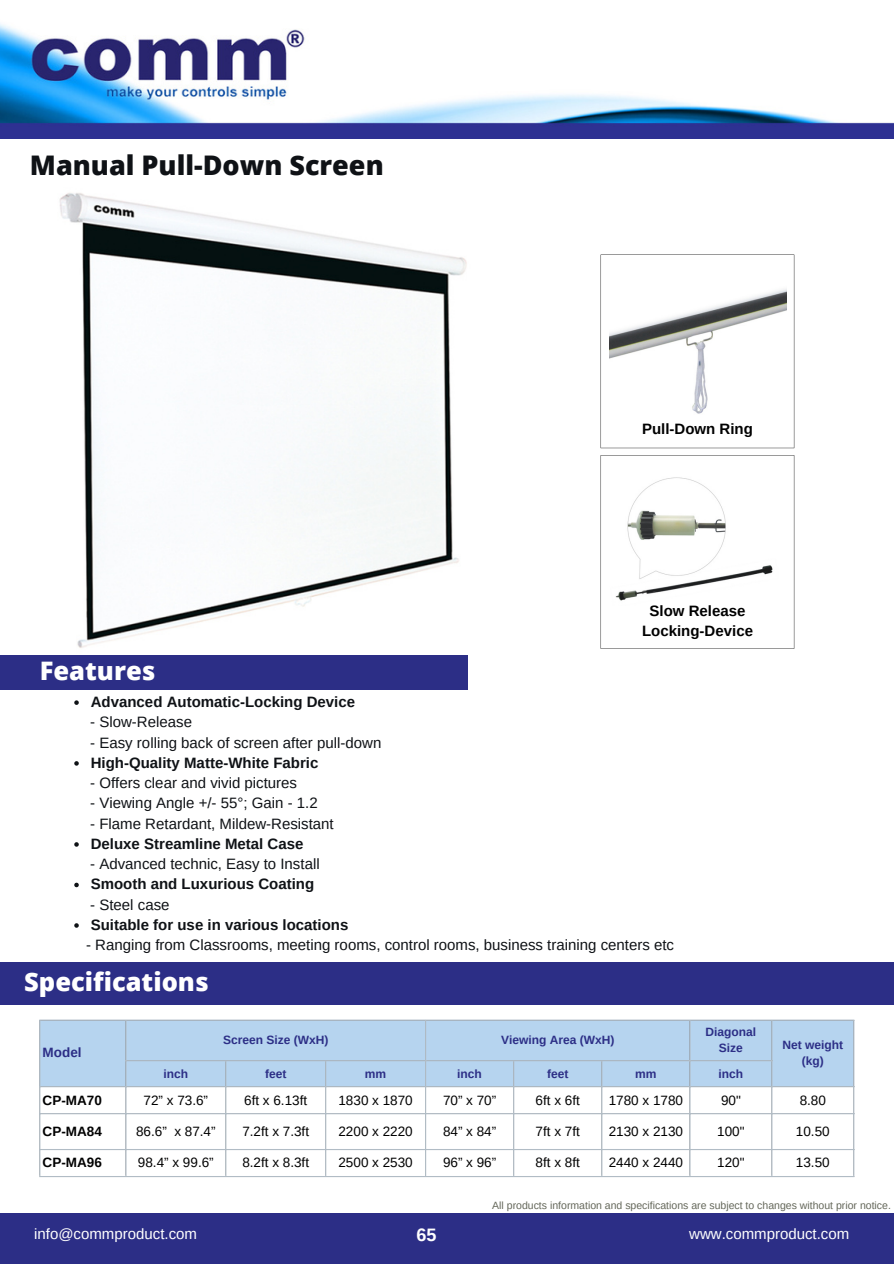
<style>
.page{position:relative;width:894px;height:1264px;background:#fff}
.page>*{position:absolute;margin:0;border:0;box-sizing:border-box;transform-origin:0 0}
.t1{font:800 27px "Open Sans";color:#0f1216}
.t2{font:800 25.5px "Open Sans";color:#fff}
.t3{font:700 18px "Arimo";color:#fff}
.t4{font:15px/20.2px "Arimo";color:#0f1216}
.t5{font:700 15px "Arimo";color:#0f1216}
.t6{font:15px "Arimo";color:#fff}
.t7{font:700 15px/20.2px "Arimo";color:#000;text-align:center}
.t8{font:13.5px "Arimo";color:#000}
.t9{font:700 13.5px "Arimo";color:#000}
.t10{font:700 13.5px "Arimo";color:#2c2e86}
.t11{font:700 12px/16px "Arimo";color:#2c2e86;text-align:center}
.t12{font:10.5px "Arimo";color:#64675a}
.s1{font-weight:700}
</style>
<div class="page">
<img style="left:0;top:23px;width:893px;height:115px">
<div style="left:0;top:1212px;width:893px;height:51px;background:#2c2e86"></div>
<img style="left:59px;top:193px;width:409px;height:465px">
<svg style="left:600px;top:254px;width:194px;height:194px"></svg>
<img style="left:609px;top:269px;width:176px;height:146px">
<svg style="left:600px;top:455px;width:194px;height:193px"></svg>
<div style="left:0;top:962px;width:893px;height:42px;background:#2c2e86"></div>
<div style="left:40px;top:1020px;width:813px;height:66px;background:#b6d4ef"></div>
<hr style="left:39px;top:1020px;width:1px;height:155px;background:#b1bcc5">
<hr style="left:125px;top:1020px;width:1px;height:155px;background:#b1bcc5">
<hr style="left:225px;top:1061px;width:1px;height:114px;background:#b1bcc5">
<hr style="left:325px;top:1061px;width:1px;height:114px;background:#b1bcc5">
<hr style="left:425px;top:1020px;width:1px;height:155px;background:#b1bcc5">
<hr style="left:513px;top:1061px;width:1px;height:114px;background:#b1bcc5">
<hr style="left:601px;top:1061px;width:1px;height:114px;background:#b1bcc5">
<hr style="left:689px;top:1020px;width:1px;height:155px;background:#b1bcc5">
<hr style="left:771px;top:1020px;width:1px;height:155px;background:#b1bcc5">
<hr style="left:853px;top:1020px;width:1px;height:155px;background:#b1bcc5">
<hr style="left:39px;top:1019px;width:815px;height:1px;background:#b1bcc5">
<hr style="left:125px;top:1060px;width:647px;height:1px;background:#b1bcc5">
<hr style="left:39px;top:1086px;width:815px;height:1px;background:#b1bcc5">
<hr style="left:39px;top:1113px;width:815px;height:1px;background:#b1bcc5">
<hr style="left:39px;top:1148px;width:815px;height:2px;background:#b1bcc5">
<hr style="left:39px;top:1175px;width:815px;height:2px;background:#b1bcc5">
<svg style="left:74px;top:700px;width:5px;height:5px"></svg>
<svg style="left:74px;top:761px;width:5px;height:4px"></svg>
<svg style="left:74px;top:842px;width:5px;height:4px"></svg>
<svg style="left:74px;top:882px;width:5px;height:5px"></svg>
<svg style="left:74px;top:923px;width:5px;height:4px"></svg>
<div style="left:0;top:655px;width:467px;height:35px;background:#2c2e86"></div>
<p class="t1" style="left:30px;top:146px;width:355px">Manual Pull-Down Screen</p>
<p class="t2" style="left:40px;top:653px;width:117px">Features</p>
<p class="t7" style="left:642px;top:419px;width:112px">Pull-Down Ring</p>
<p class="t7" style="left:642px;top:600px;width:112px">Slow Release<br>Locking-Device</p>
<p class="t5" style="left:91px;top:693px;width:266px">Advanced Automatic-Locking Device</p>
<p class="t4" style="left:90px;top:712px;width:103px">- Slow-Release</p>
<p class="t4" style="left:90px;top:732px;width:292px">- Easy rolling back of screen after pull-down</p>
<p class="t5" style="left:91px;top:754px;width:229px">High-Quality Matte-White Fabric</p>
<p class="t4" style="left:90px;top:772px;width:208px">- Offers clear and vivid pictures</p>
<p class="t4" style="left:90px;top:793px;width:229px">- Viewing Angle +/- 55°; Gain - 1.2</p>
<p class="t4" style="left:90px;top:813px;width:245px">- Flame Retardant, Mildew-Resistant<br><span class="s1">Deluxe Streamline Metal Case</span></p>
<p class="t4" style="left:90px;top:853px;width:231px">- Advanced technic, Easy to Install<br><span class="s1">Smooth and Luxurious Coating</span></p>
<p class="t4" style="left:90px;top:894px;width:81px">- Steel case</p>
<p class="t5" style="left:91px;top:916px;width:259px">Suitable for use in various locations</p>
<p class="t4" style="left:86px;top:934px;width:589px">- Ranging from Classrooms, meeting rooms, control rooms, business training centers etc</p>
<p class="t2" style="left:24px;top:964px;width:186px">Specifications</p>
<p class="t10" style="left:43px;top:1044px;width:40px">Model</p>
<p class="t11" style="left:223px;top:1031px;width:107px">Screen Size (WxH)</p>
<h2 class="t11" style="left:501px;top:1031px;width:115px">Viewing Area (WxH)</h2>
<p class="t11" style="left:705px;top:1023px;width:52px">Diagonal<br>Size</p>
<h2 class="t11" style="left:163px;top:1065px;width:26px">inch</h2>
<p class="t11" style="left:265px;top:1065px;width:23px">feet</p>
<h3 class="t11" style="left:365px;top:1065px;width:23px">mm</h3>
<p class="t11" style="left:457px;top:1065px;width:26px">inch</p>
<p class="t11" style="left:547px;top:1065px;width:23px">feet</p>
<p class="t11" style="left:635px;top:1065px;width:23px">mm</p>
<p class="t11" style="left:718px;top:1065px;width:26px">inch</p>
<p class="t11" style="left:782px;top:1036px;width:62px">Net weight (kg)</p>
<h3 class="t9" style="left:43px;top:1092px;width:61px">CP-MA70</h3>
<p class="t8" style="left:143px;top:1092px;width:66px">72” x 73.6”</p>
<h3 class="t8" style="left:244px;top:1092px;width:64px">6ft x 6.13ft</h3>
<p class="t8" style="left:338px;top:1092px;width:76px">1830 x 1870</p>
<h3 class="t8" style="left:443px;top:1092px;width:55px">70” x 70”</h3>
<h1 class="t8" style="left:535px;top:1092px;width:46px">6ft x 6ft</h1>
<p class="t8" style="left:608px;top:1092px;width:76px">1780 x 1780</p>
<p class="t8" style="left:720px;top:1092px;width:21px">90"</p>
<p class="t8" style="left:799px;top:1092px;width:28px">8.80</p>
<p class="t9" style="left:43px;top:1123px;width:61px">CP-MA84</p>
<p class="t8" style="left:136px;top:1123px;width:81px">86.6” x 87.4”</p>
<p class="t8" style="left:242px;top:1123px;width:68px">7.2ft x 7.3ft</p>
<p class="t8" style="left:338px;top:1123px;width:76px">2200 x 2220</p>
<p class="t8" style="left:443px;top:1123px;width:55px">84” x 84”</p>
<p class="t8" style="left:535px;top:1123px;width:46px">7ft x 7ft</p>
<p class="t8" style="left:608px;top:1123px;width:76px">2130 x 2130</p>
<p class="t8" style="left:717px;top:1123px;width:29px">100"</p>
<p class="t8" style="left:795px;top:1123px;width:35px">10.50</p>
<p class="t9" style="left:43px;top:1155px;width:61px">CP-MA96</p>
<p class="t8" style="left:138px;top:1155px;width:77px">98.4” x 99.6”</p>
<p class="t8" style="left:242px;top:1155px;width:68px">8.2ft x 8.3ft</p>
<p class="t8" style="left:338px;top:1155px;width:76px">2500 x 2530</p>
<p class="t8" style="left:443px;top:1155px;width:55px">96” x 96”</p>
<p class="t8" style="left:535px;top:1155px;width:46px">8ft x 8ft</p>
<p class="t8" style="left:608px;top:1155px;width:76px">2440 x 2440</p>
<p class="t8" style="left:717px;top:1155px;width:29px">120"</p>
<p class="t8" style="left:795px;top:1155px;width:35px">13.50</p>
<p class="t12" style="left:492px;top:1199px;width:400px">All products information and specifications are subject to changes without prior notice.</p>
<p class="t6" style="left:34px;top:1225px;width:164px">info@commproduct.com</p>
<p class="t3" style="left:416px;top:1224px;width:22px">65</p>
<p class="t6" style="left:689px;top:1225px;width:161px">www.commproduct.com</p>
</div>
